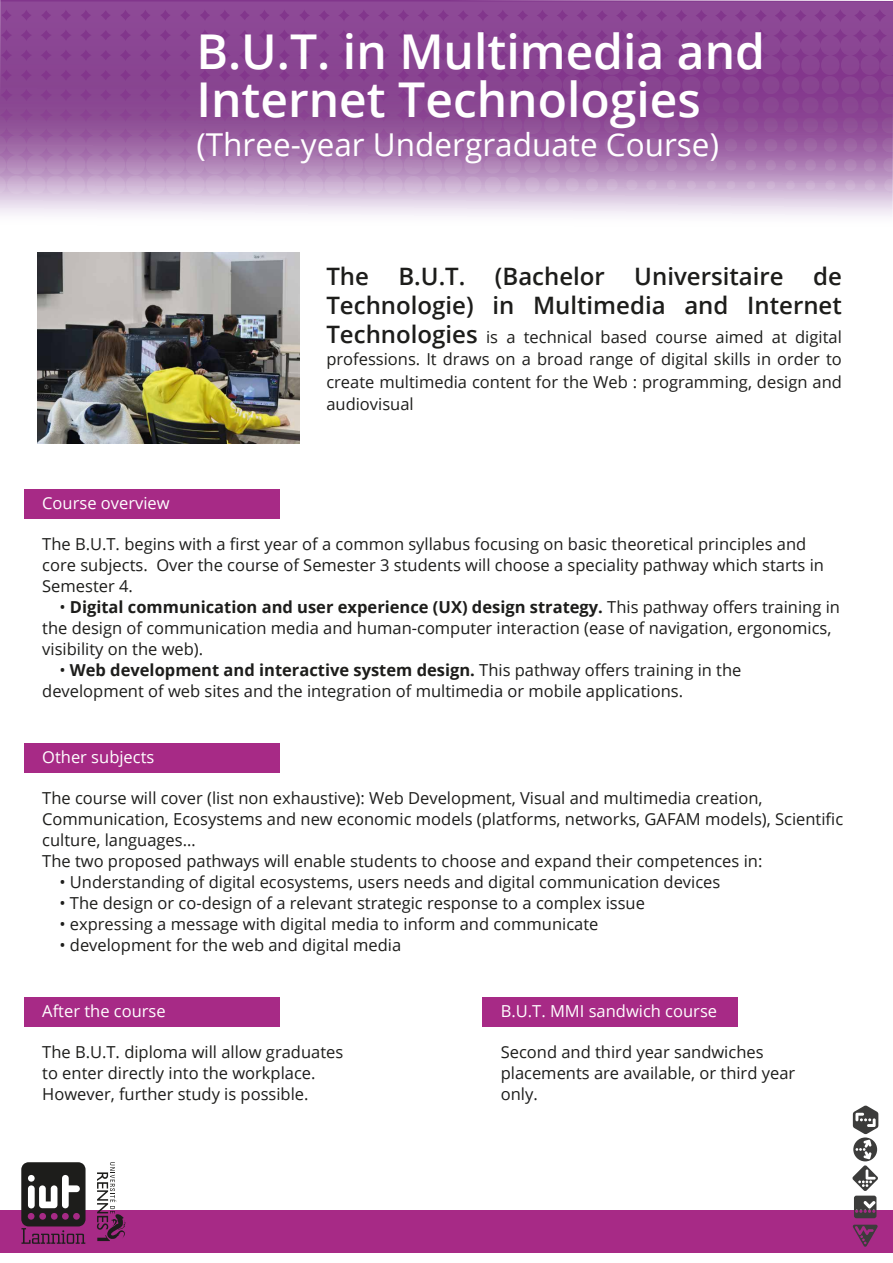
<style>
.page{position:relative;width:893px;height:1263px;background:#fff}
.page>*{position:absolute;margin:0;border:0;box-sizing:border-box;transform-origin:0 0}
.t1{font:600 48px/48px "Open Sans";color:#fff}
.t2{font:31.5px "Open Sans";color:#fff}
.t3{font:600 24px/28.8px "Open Sans";color:#1d1d1b}
.t4{font:16.5px/21px "Open Sans";color:#1d1d1b}
.t5{font:16.5px "Open Sans";color:#fff}
.s1{font-weight:600;font-size:24px}
.s2{font-weight:700}
</style>
<div class="page">
<svg style="left:0;top:0;width:893px;height:217px;background:#a068a7"></svg>
<svg style="left:223px;top:75px;width:599px;height:119px;background:#9e66a5"></svg>
<div style="left:0;top:1210px;width:893px;height:43px;background:#a72a86"></div>
<svg style="left:97px;top:1162px;width:29px;height:79px"></svg>
<svg style="left:21px;top:1162px;width:65px;height:82px"></svg>
<svg style="left:853px;top:1225px;width:25px;height:22px"></svg>
<svg style="left:852px;top:1105px;width:26px;height:113px"></svg>
<div style="left:24px;top:489px;width:255px;height:30px;background:#a72a86"></div>
<div style="left:24px;top:743px;width:255px;height:30px;background:#a72a86"></div>
<img style="left:38px;top:252px;width:261px;height:192px">
<div style="left:24px;top:997px;width:255px;height:30px;background:#a72a86"></div>
<div style="left:482px;top:997px;width:256px;height:30px;background:#a72a86"></div>
<h1 class="t1" style="left:196px;top:27px;width:570px">B.U.T. in Multimedia and<br>Internet Technologies</h1>
<h2 class="t2" style="left:196px;top:123px;width:524px">(Three-year Undergraduate Course)</h2>
<h3 class="t3" style="left:326px;top:261px;width:517px">The B.U.T. (Bachelor Universitaire de<br>Technologie) in Multimedia and Internet</h3>
<p class="t4" style="left:326px;top:325px;width:517px;line-height:22.5px;text-align:justify"><span class="s1">Technologies</span> is a technical based course aimed at digital professions. It draws on a broad range of digital skills in order to create multimedia content for the Web : programming, design and audiovisual</p>
<p class="t5" style="left:42px;top:491px;width:129px">Course overview</p>
<p class="t4" style="left:42px;top:533px;width:783px">The B.U.T. begins with a first year of a common syllabus focusing on basic theoretical principles and core subjects. Over the course of Semester 3 students will choose a speciality pathway which starts in<br>Semester 4.</p>
<p class="t4" style="left:42px;top:596px;width:799px;text-indent:17px">• <span class="s2">Digital communication and user experience (UX) design strategy.</span> This pathway offers training in the design of communication media and human-computer interaction (ease of navigation, ergonomics, visibility on the web).</p>
<p class="t4" style="left:42px;top:659px;width:701px;text-indent:17px">• <span class="s2">Web development and interactive system design.</span> This pathway offers training in the development of web sites and the integration of multimedia or mobile applications.</p>
<p class="t5" style="left:42px;top:745px;width:114px">Other subjects</p>
<p class="t4" style="left:42px;top:787px;width:802px">The course will cover (list non exhaustive): Web Development, Visual and multimedia creation, Communication, Ecosystems and new economic models (platforms, networks, GAFAM models), Scientific culture, languages…<br>The two proposed pathways will enable students to choose and expand their competences in:</p>
<p class="t4" style="left:59px;top:871px;width:662px">• Understanding of digital ecosystems, users needs and digital communication devices</p>
<p class="t4" style="left:59px;top:892px;width:587px">• The design or co-design of a relevant strategic response to a complex issue</p>
<p class="t4" style="left:59px;top:913px;width:541px">• expressing a message with digital media to inform and communicate</p>
<p class="t4" style="left:59px;top:934px;width:343px">• development for the web and digital media</p>
<p class="t5" style="left:42px;top:999px;width:125px">After the course</p>
<p class="t4" style="left:42px;top:1041px;width:303px">The B.U.T. diploma will allow graduates to enter directly into the workplace.<br>However, further study is possible.</p>
<p class="t5" style="left:501px;top:999px;width:218px">B.U.T. MMI sandwich course</p>
<p class="t4" style="left:501px;top:1041px;width:296px">Second and third year sandwiches placements are available, or third year only.</p>
</div>
